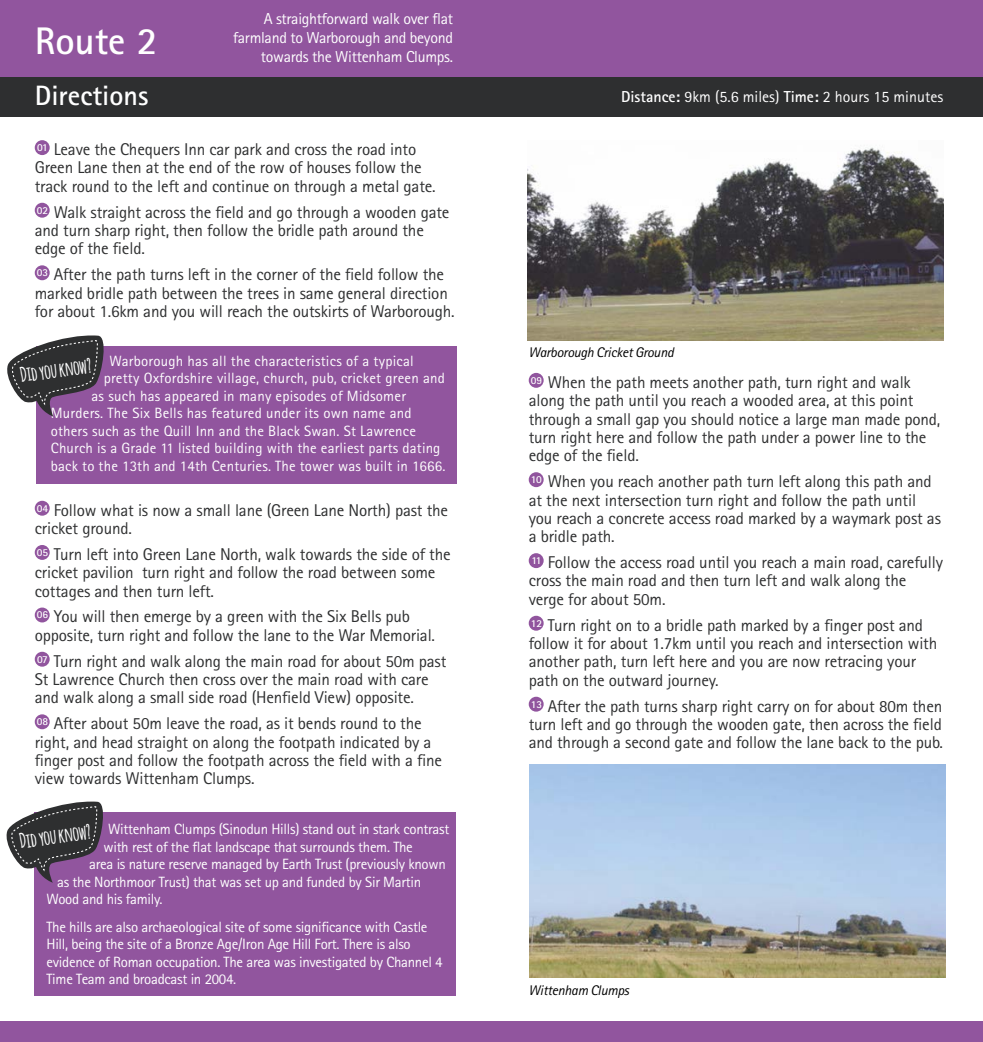
<style>
.page{position:relative;width:983px;height:1042px;background:#fff}
.page>*{position:absolute;margin:0;border:0;box-sizing:border-box;transform-origin:0 0}
.t1{font:700 38.5px "Rotis Sans Serif Std";color:#fff}
.t2{font:700 28px "Rotis Sans Serif Std";color:#fff}
.t3{font:700 19.95px "Amatic";color:#fff}
.t4{font:17.15px/18.4px "Rotis Sans Serif Std";letter-spacing:-.01em;color:#2e2f30}
.t5{font:15.92px/19.1px "Rotis Sans Serif Std";letter-spacing:-.02em;color:#fff;text-align:right}
.t6{font:15.92px "Rotis Sans Serif Std";color:#fff}
.t7{font:14.88px/17.5px "Rotis Sans Serif Std";letter-spacing:-.02em;color:#fff}
.t8{font:14.88px "Rotis Sans Serif Std";letter-spacing:.015em;color:#fff}
.t9{font:14.88px "Rotis Sans Serif Std";letter-spacing:.01em;color:#fff}
.t10{font:italic 14px "Rotis Sans Serif Std";letter-spacing:-.02em;color:#000}
.s1{font-weight:700}
</style>
<div class="page">
<div style="left:0;top:76px;width:982px;height:41px;background:#2e2f30"></div>
<div style="left:0;top:0;width:982px;height:76px;background:#91559e"></div>
<div style="left:35px;top:140px;width:15px;height:15px;background:#91559e;border-radius:50%"></div>
<div style="left:35px;top:203px;width:15px;height:15px;background:#91559e;border-radius:50%"></div>
<div style="left:35px;top:265px;width:15px;height:15px;background:#91559e;border-radius:50%"></div>
<div style="left:35px;top:501px;width:15px;height:15px;background:#91559e;border-radius:50%"></div>
<div style="left:35px;top:545px;width:15px;height:15px;background:#91559e;border-radius:50%"></div>
<div style="left:35px;top:607px;width:15px;height:15px;background:#91559e;border-radius:50%"></div>
<div style="left:35px;top:652px;width:15px;height:15px;background:#91559e;border-radius:50%"></div>
<div style="left:35px;top:714px;width:15px;height:15px;background:#91559e;border-radius:50%"></div>
<div style="left:34px;top:812px;width:422px;height:184px;background:#91559e"></div>
<svg style="left:6px;top:801px;width:97px;height:82px"></svg>
<div style="left:0;top:1022px;width:982px;height:20px;background:#91559e"></div>
<div style="left:528px;top:373px;width:15px;height:15px;background:#91559e;border-radius:50%"></div>
<div style="left:528px;top:472px;width:15px;height:15px;background:#91559e;border-radius:50%"></div>
<div style="left:528px;top:553px;width:15px;height:15px;background:#91559e;border-radius:50%"></div>
<div style="left:528px;top:616px;width:15px;height:15px;background:#91559e;border-radius:50%"></div>
<div style="left:528px;top:697px;width:15px;height:14px;background:#91559e;border-radius:50%"></div>
<img style="left:527px;top:147px;width:416px;height:193px">
<div style="left:36px;top:346px;width:420px;height:137px;background:#91559e"></div>
<svg style="left:7px;top:335px;width:97px;height:82px"></svg>
<img style="left:529px;top:765px;width:415px;height:212px">
<h1 class="t1" style="left:35px;top:16px;width:124px">Route 2</h1>
<h2 class="t2" style="left:35px;top:78px;width:115px">Directions</h2>
<p class="t5" style="left:233px;top:9px;width:221px">A straightforward walk over flat farmland to Warborough and beyond towards the Wittenham Clumps.</p>
<p class="t4" style="left:35px;top:140px;width:402px"><sup>01</sup> Leave the Chequers Inn car park and cross the road into<br>Green Lane then at the end of the row of houses follow the track round to the left and continue on through a metal gate.</p>
<p class="t4" style="left:35px;top:203px;width:416px"><sup>02</sup> Walk straight across the field and go through a wooden gate and turn sharp right, then follow the bridle path around the edge of the field.</p>
<p class="t4" style="left:35px;top:265px;width:421px"><sup>03</sup> After the path turns left in the corner of the field follow the marked bridle path between the trees in same general direction for about 1.6km and you will reach the outskirts of Warborough.</p>
<p class="t8" style="left:109px;top:352px;width:305px">Warborough has all the characteristics of a typical</p>
<p class="t8" style="left:104px;top:369px;width:342px">pretty Oxfordshire village, church, pub, cricket green and</p>
<p class="t8" style="left:91px;top:387px;width:316px">as such has appeared in many episodes of Midsomer</p>
<p class="t8" style="left:51px;top:404px;width:362px">Murders. The Six Bells has featured under its own name and</p>
<p class="t9" style="left:51px;top:422px;width:366px">others such as the Quill Inn and the Black Swan. St Lawrence</p>
<p class="t9" style="left:51px;top:439px;width:391px">Church is a Grade 11 listed building with the earliest parts dating</p>
<p class="t9" style="left:51px;top:457px;width:396px">back to the 13th and 14th Centuries. The tower was built in 1666.</p>
<p class="t3" style="left:18px;top:361px;width:73px;rotate:-8deg">Did you know?</p>
<p class="t4" style="left:35px;top:501px;width:415px"><sup>04</sup> Follow what is now a small lane (Green Lane North) past the cricket ground.</p>
<p class="t4" style="left:35px;top:545px;width:417px"><sup>05</sup> Turn left into Green Lane North, walk towards the side of the cricket pavilion turn right and follow the road between some cottages and then turn left.</p>
<p class="t4" style="left:35px;top:607px;width:402px"><sup>06</sup> You will then emerge by a green with the Six Bells pub opposite, turn right and follow the lane to the War Memorial.</p>
<p class="t4" style="left:35px;top:652px;width:413px"><sup>07</sup> Turn right and walk along the main road for about 50m past<br>St Lawrence Church then cross over the main road with care and walk along a small side road (Henfield View) opposite.</p>
<p class="t4" style="left:35px;top:714px;width:409px"><sup>08</sup> After about 50m leave the road, as it bends round to the right, and head straight on along the footpath indicated by a finger post and follow the footpath across the field with a fine view towards Wittenham Clumps.</p>
<p class="t7" style="left:108px;top:820px;width:342px">Wittenham Clumps (Sinodun Hills) stand out in stark contrast</p>
<p class="t7" style="left:103px;top:838px;width:311px">with rest of the flat landscape that surrounds them. The</p>
<p class="t7" style="left:89px;top:855px;width:358px">area is nature reserve managed by Earth Trust (previously known</p>
<p class="t7" style="left:57px;top:873px;width:365px">as the Northmoor Trust) that was set up and funded by Sir Martin</p>
<p class="t7" style="left:47px;top:890px;width:117px">Wood and his family.</p>
<p class="t7" style="left:47px;top:918px;width:397px">The hills are also archaeological site of some significance with Castle Hill, being the site of a Bronze Age/Iron Age Hill Fort. There is also evidence of Roman occupation. The area was investigated by Channel 4<br>Time Team and broadcast in 2004.</p>
<p class="t3" style="left:18px;top:827px;width:73px;rotate:-8deg">Did you know?</p>
<p class="t6" style="left:621px;top:87px;width:323px"><span class="s1">Distance:</span> 9km (5.6 miles) <span class="s1">Time:</span> 2 hours 15 minutes</p>
<p class="t10" style="left:528px;top:344px;width:147px">Warborough Cricket Ground</p>
<p class="t4" style="left:528px;top:373px;width:413px"><sup>09</sup> When the path meets another path, turn right and walk along the path until you reach a wooded area, at this point through a small gap you should notice a large man made pond, turn right here and follow the path under a power line to the edge of the field.</p>
<p class="t4" style="left:528px;top:472px;width:413px"><sup>10</sup> When you reach another path turn left along this path and at the next intersection turn right and follow the path until you reach a concrete access road marked by a waymark post as a bridle path.</p>
<p class="t4" style="left:528px;top:553px;width:416px"><sup>11</sup> Follow the access road until you reach a main road, carefully cross the main road and then turn left and walk along the verge for about 50m.</p>
<p class="t4" style="left:528px;top:616px;width:410px"><sup>12</sup> Turn right on to a bridle path marked by a finger post and follow it for about 1.7km until you reach and intersection with another path, turn left here and you are now retracing your path on the outward journey.</p>
<p class="t4" style="left:528px;top:697px;width:416px;text-align:justify"><sup>13</sup> After the path turns sharp right carry on for about 80m then turn left and go through the wooden gate, then across the field and through a second gate and follow the lane back to the pub.</p>
<p class="t10" style="left:528px;top:982px;width:102px">Wittenham Clumps</p>
</div>
